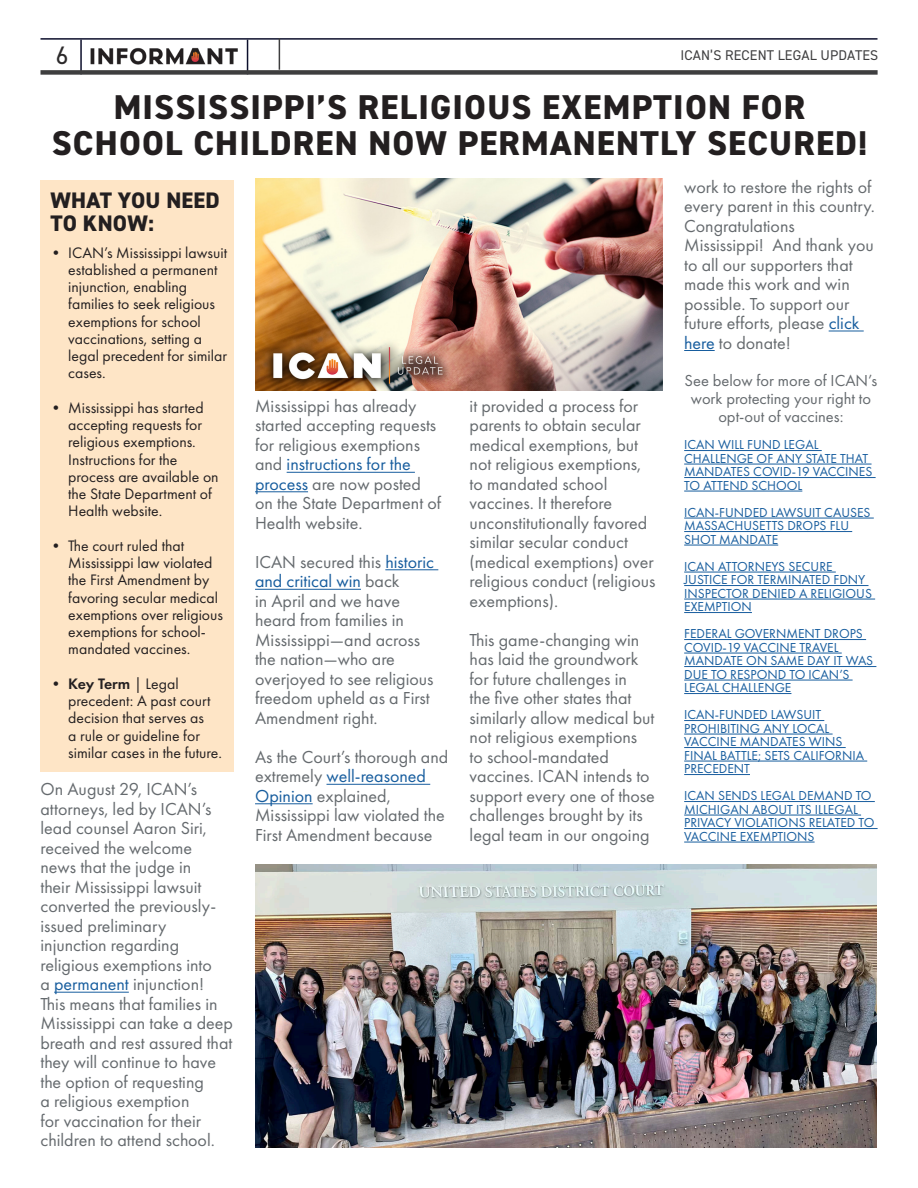
<style>
.page{position:relative;width:918px;height:1188px;background:#fff}
.page>*{position:absolute;margin:0;border:0;box-sizing:border-box;transform-origin:0 0}
._22pt_TITLE{font:800 34.5px "DIN2014";letter-spacing:.035em;color:#231f20}
.t1{font:25.35px "DIN2014";color:#2b292a}
._19pt_TITLE{font:800 22.5px "DIN2014";letter-spacing:.01em;color:#231f20}
.Body_intro{font:18px/19.5px "Futura PT";color:#656a6e}
.Body_intro-2{font:16.5px/18px "Futura PT";color:#656a6e;text-align:center}
.t2{font:15.75px/17.2px "Futura PT";color:#231f20}
.Right_top_page_title{font:14.1px "DIN2014";letter-spacing:.01em;color:#3e3e3f}
.Body_intro-3{font:13.5px/13.5px "Futura PT";color:#175d9e}
.s1{font-weight:600}
.s2{color:#175d9e}
</style>
<div class="page">
<hr style="left:80px;top:40px;width:2px;height:34px;background:#0c0f2c">
<hr style="left:247px;top:40px;width:1px;height:34px;background:#0c0f2c">
<img style="left:90px;top:40px;width:157px;height:30px">
<hr style="left:40px;top:38px;width:838px;height:2px;background:#0c0f2c">
<div style="left:40px;top:70px;width:838px;height:5px;background:#3e3e3f"></div>
<hr style="left:279px;top:38px;width:1px;height:32px;background:#3e3e3f">
<hr style="left:54px;top:992px;width:75px;height:1px;background:#175d9e">
<hr style="left:287px;top:472px;width:128px;height:1px;background:#175d9e">
<hr style="left:255px;top:491px;width:53px;height:1px;background:#175d9e">
<hr style="left:385px;top:569px;width:53px;height:1px;background:#175d9e">
<hr style="left:255px;top:589px;width:106px;height:1px;background:#175d9e">
<hr style="left:327px;top:784px;width:103px;height:1px;background:#175d9e">
<hr style="left:255px;top:803px;width:58px;height:1px;background:#175d9e">
<hr style="left:829px;top:331px;width:35px;height:1px;background:#175d9e">
<hr style="left:684px;top:350px;width:31px;height:1px;background:#175d9e">
<hr style="left:684px;top:450px;width:138px;height:1px;background:#175d9e">
<hr style="left:684px;top:464px;width:188px;height:1px;background:#175d9e">
<hr style="left:684px;top:477px;width:192px;height:1px;background:#175d9e">
<hr style="left:684px;top:491px;width:118px;height:1px;background:#175d9e">
<hr style="left:684px;top:518px;width:190px;height:1px;background:#175d9e">
<hr style="left:684px;top:531px;width:168px;height:1px;background:#175d9e">
<hr style="left:684px;top:545px;width:94px;height:1px;background:#175d9e">
<hr style="left:684px;top:572px;width:152px;height:1px;background:#175d9e">
<hr style="left:684px;top:585px;width:185px;height:1px;background:#175d9e">
<hr style="left:684px;top:599px;width:191px;height:1px;background:#175d9e">
<hr style="left:684px;top:612px;width:68px;height:1px;background:#175d9e">
<hr style="left:684px;top:639px;width:182px;height:1px;background:#175d9e">
<hr style="left:684px;top:653px;width:158px;height:1px;background:#175d9e">
<hr style="left:684px;top:666px;width:192px;height:1px;background:#175d9e">
<hr style="left:684px;top:680px;width:169px;height:1px;background:#175d9e">
<hr style="left:684px;top:693px;width:107px;height:1px;background:#175d9e">
<hr style="left:684px;top:720px;width:140px;height:1px;background:#175d9e">
<hr style="left:684px;top:734px;width:149px;height:1px;background:#175d9e">
<hr style="left:684px;top:747px;width:162px;height:1px;background:#175d9e">
<hr style="left:684px;top:761px;width:183px;height:1px;background:#175d9e">
<hr style="left:684px;top:774px;width:66px;height:1px;background:#175d9e">
<hr style="left:684px;top:801px;width:191px;height:1px;background:#175d9e">
<hr style="left:684px;top:815px;width:177px;height:1px;background:#175d9e">
<hr style="left:684px;top:828px;width:194px;height:1px;background:#175d9e">
<hr style="left:684px;top:842px;width:131px;height:1px;background:#175d9e">
<img style="left:255px;top:864px;width:621px;height:284px">
<div style="left:40px;top:180px;width:194px;height:592px;background:#fee5c6"></div>
<img style="left:255px;top:179px;width:408px;height:212px">
<h2 class="t1" style="left:56px;top:39px;width:14px">6</h2>
<p class="Right_top_page_title" style="left:681px;top:46px;width:199px">ICAN’S RECENT LEGAL UPDATES</p>
<p class="_22pt_TITLE" style="left:114px;top:84px;width:693px">MISSISSIPPI’S RELIGIOUS EXEMPTION FOR</p>
<p class="_22pt_TITLE" style="left:52px;top:120px;width:817px">SCHOOL CHILDREN NOW PERMANENTLY SECURED!</p>
<p class="_19pt_TITLE" style="left:51px;top:186px;width:171px">WHAT YOU NEED</p>
<p class="_19pt_TITLE" style="left:51px;top:208px;width:105px">TO KNOW:</p>
<p class="t2" style="left:68px;top:244px;width:160px;text-indent:-20px">• ICAN’s Mississippi lawsuit established a permanent injunction, enabling families to seek religious exemptions for school vaccinations, setting a legal precedent for similar cases.</p>
<p class="t2" style="left:68px;top:399px;width:152px;text-indent:-20px">• Mississippi has started accepting requests for religious exemptions.<br>Instructions for the process are available on the State Department of<br>Health website.</p>
<p class="t2" style="left:68px;top:537px;width:156px;text-indent:-20px">• The court ruled that<br>Mississippi law violated the First Amendment by favoring secular medical exemptions over religious exemptions for school&shy;mandated vaccines.</p>
<p class="t2" style="left:68px;top:675px;width:155px;text-indent:-20px"><span class="s1">• Key Term</span> | Legal precedent: A past court decision that serves as<br>a rule or guideline for similar cases in the future.</p>
<p class="Body_intro" style="left:40px;top:780px;width:194px">On August 29, ICAN’s attorneys, led by ICAN’s lead counsel Aaron Siri, received the welcome<br>news that the judge in<br>their Mississippi lawsuit converted the previously&shy;issued preliminary injunction regarding religious exemptions into<br>a <span class="s2">permanent</span> injunction!<br>This means that families in<br>Mississippi can take a deep breath and rest assured that they will continue to have the option of requesting<br>a religious exemption<br>for vaccination for their children to attend school.</p>
<p class="Body_intro" style="left:255px;top:396px;width:188px">Mississippi has already started accepting requests for religious exemptions and <span class="s2">instructions for the process</span> are now posted on the State Department of<br>Health website.</p>
<p class="Body_intro" style="left:255px;top:552px;width:181px">ICAN secured this <span class="s2">historic and critical win</span> back<br>in April and we have heard from families in<br>Mississippi—and across the nation—who are overjoyed to see religious freedom upheld as a First<br>Amendment right.</p>
<p class="Body_intro" style="left:255px;top:747px;width:195px">As the Court’s thorough and extremely <span class="s2">well-reasoned<br>Opinion</span> explained,<br>Mississippi law violated the<br>First Amendment because</p>
<p class="Body_intro" style="left:470px;top:396px;width:187px">it provided a process for parents to obtain secular medical exemptions, but not religious exemptions, to mandated school vaccines. It therefore unconstitutionally favored similar secular conduct (medical exemptions) over religious conduct (religious exemptions).</p>
<p class="Body_intro" style="left:470px;top:630px;width:187px">This game-changing win has laid the groundwork for future challenges in<br>the five other states that similarly allow medical but not religious exemptions to school-mandated vaccines. ICAN intends to support every one of those challenges brought by its legal team in our ongoing</p>
<p class="Body_intro" style="left:684px;top:177px;width:192px">work to restore the rights of every parent in this country.</p>
<p class="Body_intro" style="left:684px;top:216px;width:191px">Congratulations<br>Mississippi! And thank you to all our supporters that made this work and win possible. To support our future efforts, please <span class="s2">click here</span> to donate!</p>
<p class="Body_intro-2" style="left:685px;top:372px;width:194px">See below for more of ICAN’s work protecting your right to opt-out of vaccines:</p>
<p class="Body_intro-3" style="left:684px;top:438px;width:190px">ICAN WILL FUND LEGAL<br>CHALLENGE OF ANY STATE THAT<br>MANDATES COVID-19 VACCINES<br>TO ATTEND SCHOOL</p>
<p class="Body_intro-3" style="left:684px;top:505px;width:188px">ICAN-FUNDED LAWSUIT CAUSES<br>MASSACHUSETTS DROPS FLU<br>SHOT MANDATE</p>
<p class="Body_intro-3" style="left:684px;top:559px;width:189px">ICAN ATTORNEYS SECURE<br>JUSTICE FOR TERMINATED FDNY<br>INSPECTOR DENIED A RELIGIOUS<br>EXEMPTION</p>
<p class="Body_intro-3" style="left:684px;top:627px;width:191px">FEDERAL GOVERNMENT DROPS<br>COVID-19 VACCINE TRAVEL<br>MANDATE ON SAME DAY IT WAS<br>DUE TO RESPOND TO ICAN’S<br>LEGAL CHALLENGE</p>
<p class="Body_intro-3" style="left:684px;top:708px;width:181px">ICAN-FUNDED LAWSUIT<br>PROHIBITING ANY LOCAL<br>VACCINE MANDATES WINS<br>FINAL BATTLE; SETS CALIFORNIA<br>PRECEDENT</p>
<p class="Body_intro-3" style="left:684px;top:789px;width:192px">ICAN SENDS LEGAL DEMAND TO<br>MICHIGAN ABOUT ITS ILLEGAL<br>PRIVACY VIOLATIONS RELATED TO<br>VACCINE EXEMPTIONS</p>
</div>
